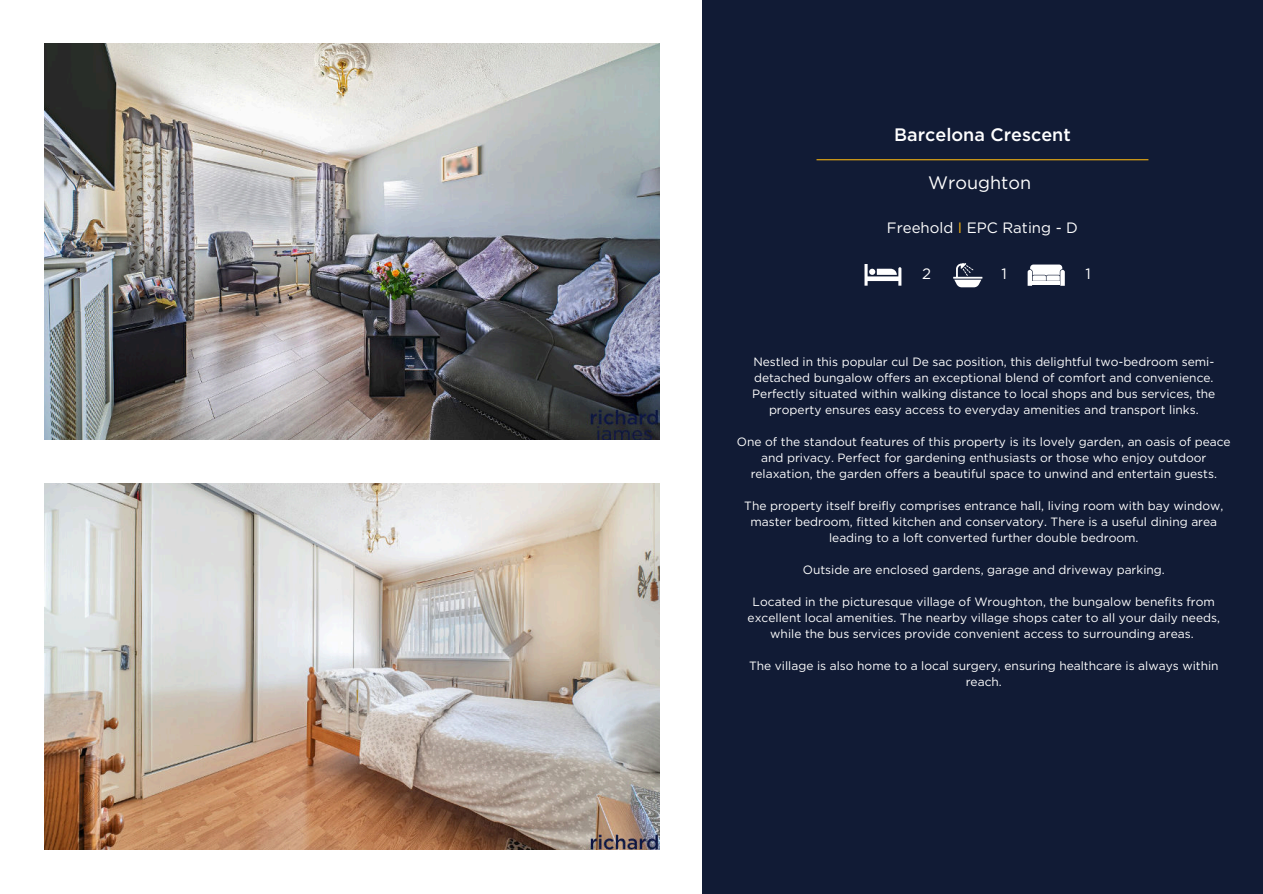
<style>
.page{position:relative;width:1263px;height:894px;background:#fff}
.page>*{position:absolute;margin:0;border:0;box-sizing:border-box;transform-origin:0 0}
.t1{font:500 18px "Gotham";color:#fff}
.t2{font:18px "Gotham";color:#fff}
.t3{font:15px "Gotham";color:#fff}
.t4{font:12px/16px "Gotham";color:#fff;text-align:center}
.s1{color:#efaf12}
</style>
<div class="page">
<img style="left:44px;top:44px;width:616px;height:395px">
<div style="left:702px;top:0;width:561px;height:893px;background:#111b35"></div>
<hr style="left:816px;top:159px;width:332px;height:1px;background:#efaf12">
<svg style="left:864px;top:264px;width:37px;height:21px"></svg>
<svg style="left:953px;top:263px;width:29px;height:24px"></svg>
<svg style="left:1028px;top:264px;width:37px;height:22px"></svg>
<img style="left:44px;top:483px;width:616px;height:366px">
<h1 class="t1" style="left:894px;top:123px;width:178px">Barcelona Crescent</h1>
<h1 class="t2" style="left:928px;top:171px;width:104px">Wroughton</h1>
<p class="t3" style="left:887px;top:218px;width:193px">Freehold <span class="s1">I</span> EPC Rating - D</p>
<p class="t3" style="left:922px;top:264px;width:10px">2</p>
<p class="t3" style="left:1001px;top:264px;width:7px">1</p>
<p class="t3" style="left:1086px;top:264px;width:7px">1</p>
<p class="t4" style="left:752px;top:353px;width:465px">Nestled in this popular cul De sac position, this delightful two-bedroom semi&shy;detached bungalow offers an exceptional blend of comfort and convenience.<br>Perfectly situated within walking distance to local shops and bus services, the property ensures easy access to everyday amenities and transport links.</p>
<p class="t4" style="left:737px;top:433px;width:495px">One of the standout features of this property is its lovely garden, an oasis of peace and privacy. Perfect for gardening enthusiasts or those who enjoy outdoor relaxation, the garden offers a beautiful space to unwind and entertain guests.</p>
<p class="t4" style="left:744px;top:497px;width:481px">The property itself breifly comprises entrance hall, living room with bay window, master bedroom, fitted kitchen and conservatory. There is a useful dining area leading to a loft converted further double bedroom.</p>
<p class="t4" style="left:803px;top:561px;width:363px">Outside are enclosed gardens, garage and driveway parking.</p>
<p class="t4" style="left:748px;top:593px;width:474px">Located in the picturesque village of Wroughton, the bungalow benefits from excellent local amenities. The nearby village shops cater to all your daily needs, while the bus services provide convenient access to surrounding areas.</p>
<p class="t4" style="left:749px;top:657px;width:471px">The village is also home to a local surgery, ensuring healthcare is always within reach.</p>
</div>
